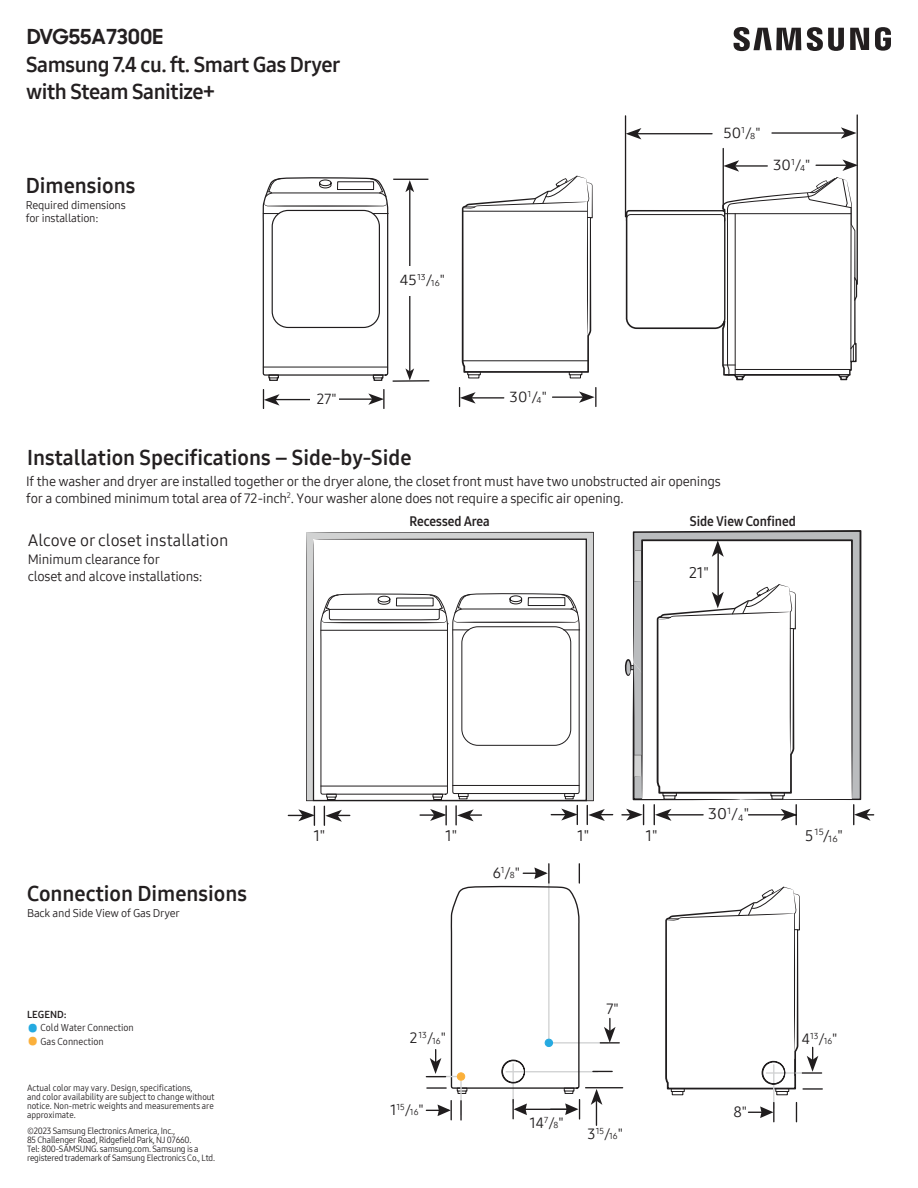
<style>
.page{position:relative;width:918px;height:1188px;background:#fff}
.page>*{position:absolute;margin:0;border:0;box-sizing:border-box;transform-origin:0 0}
.t1{font:21px "Samsung One 700";color:#231f20}
.t2{font:21px/27px "Samsung One 700";letter-spacing:-.02em;color:#231f20}
.t3{font:700 21px "Samsung Sharp Sans";color:#231f20}
.t4{font:16.8px "Myriad Pro";letter-spacing:-.005em;color:#040503}
.t5{font:16.5px "Samsung One 400";color:#231f20}
.t6{font:15.3px "Samsung One 400";color:#201d1e}
.t7{font:15.3px "Samsung One 400";color:#201d1e;scale:1.07 1}
.t8{font:14.85px "Samsung One 400";color:#201d1e}
.t9{font:14.85px "Samsung One 400";color:#201d1e;scale:1.07 1}
.t10{font:14.55px "Samsung One 400";color:#201d1e;scale:1.07 1}
.t11{font:14.55px "Samsung One 400";color:#201d1e}
.t12{font:13.5px/16.5px "Samsung One 400";letter-spacing:-.02em;color:#231f20}
.t13{font:13.5px "Samsung One 700 C";color:#231f20}
.t14{font:11.25px/12.8px "Samsung One 400";letter-spacing:-.02em;color:#231f20}
.t15{font:9.9px "Samsung One 400 C";color:#231f20}
.t16{font:9.9px "Samsung One 700";color:#231f20}
.t17{font:9px/9px "Samsung One 400 C";letter-spacing:-.02em;color:#231f20}
.t18{font:9px/9px "Samsung One 400 C";color:#231f20}
.t19{font:9px "Samsung One 400";color:#201d1e;scale:1.07 1}
.t20{font:8.7px "Samsung One 400";color:#201d1e}
.s1{font-size:26.55px;color:#24aae1}
.s2{font-size:26.55px;color:#fbb03b}
.s3{font-size:8.7px}
.s4{font-size:15.3px}
.s5{font-size:14.85px}
</style>
<div class="page">
<svg style="left:734px;top:27px;width:157px;height:24px"></svg>
<svg style="left:633px;top:530px;width:228px;height:270px;background:#9e9fa1"></svg>
<svg style="left:641px;top:539px;width:212px;height:260px"></svg>
<svg style="left:306px;top:532px;width:288px;height:269px;background:#bcbdbd"></svg>
<svg style="left:313px;top:539px;width:274px;height:262px"></svg>
<svg style="left:587px;top:805px;width:26px;height:19px"></svg>
<svg style="left:853px;top:805px;width:21px;height:20px"></svg>
<svg style="left:288px;top:593px;width:293px;height:232px"></svg>
<div style="left:461px;top:626px;width:110px;height:120px;border:1px solid #201d1e;border-radius:16px"></div>
<svg style="left:622px;top:540px;width:175px;height:285px"></svg>
<hr style="left:512px;top:1064px;width:2px;height:39px;background:#d1d2d3">
<hr style="left:516px;top:1109px;width:53px;height:1px;background:#201d1e">
<svg style="left:551px;top:1100px;width:29px;height:19px"></svg>
<svg style="left:512px;top:1100px;width:15px;height:19px"></svg>
<svg style="left:591px;top:1089px;width:11px;height:36px"></svg>
<hr style="left:548px;top:1042px;width:60px;height:2px;background:#d1d2d3">
<hr style="left:609px;top:1018px;width:2px;height:20px;background:#201d1e">
<svg style="left:600px;top:1027px;width:19px;height:17px"></svg>
<hr style="left:506px;top:1071px;width:92px;height:1px;background:#d1d2d3">
<hr style="left:460px;top:1081px;width:2px;height:34px;background:#d1d2d3">
<svg style="left:426px;top:1101px;width:26px;height:19px"></svg>
<svg style="left:460px;top:1101px;width:2px;height:19px"></svg>
<svg style="left:426px;top:864px;width:154px;height:230px"></svg>
<div style="left:457px;top:1073px;width:8px;height:7px;background:#fbb03a;border-radius:50%"></div>
<div style="left:457px;top:1073px;width:8px;height:7px;border:1px solid #fbb03a;border-radius:50%"></div>
<hr style="left:586px;top:1087px;width:37px;height:1px;background:#201d1e">
<svg style="left:593px;top:1071px;width:19px;height:1px"></svg>
<hr style="left:773px;top:1065px;width:1px;height:43px;background:#d1d2d3">
<svg style="left:796px;top:1103px;width:1px;height:19px"></svg>
<svg style="left:748px;top:1103px;width:26px;height:19px"></svg>
<svg style="left:665px;top:887px;width:157px;height:209px"></svg>
<svg style="left:262px;top:177px;width:127px;height:204px"></svg>
<div style="left:272px;top:210px;width:108px;height:118px;border:1px solid #201d1e;border-radius:16px"></div>
<hr style="left:333px;top:398px;width:46px;height:2px;background:#201d1e">
<svg style="left:368px;top:390px;width:17px;height:18px"></svg>
<svg style="left:263px;top:390px;width:17px;height:18px"></svg>
<hr style="left:393px;top:179px;width:35px;height:1px;background:#201d1e">
<hr style="left:393px;top:380px;width:36px;height:2px;background:#201d1e">
<hr style="left:270px;top:399px;width:47px;height:1px;background:#201d1e">
<hr style="left:409px;top:187px;width:1px;height:186px;background:#201d1e">
<svg style="left:405px;top:180px;width:9px;height:12px"></svg>
<svg style="left:405px;top:368px;width:9px;height:12px"></svg>
<div style="left:311px;top:385px;width:28px;height:28px;background:#fff"></div>
<div style="left:391px;top:271px;width:44px;height:25px;background:#fff"></div>
<div style="left:395px;top:266px;width:44px;height:24px;background:#fff"></div>
<svg style="left:462px;top:176px;width:131px;height:203px"></svg>
<hr style="left:463px;top:397px;width:41px;height:2px;background:#201d1e">
<hr style="left:553px;top:396px;width:38px;height:2px;background:#201d1e">
<svg style="left:579px;top:388px;width:18px;height:18px"></svg>
<svg style="left:459px;top:388px;width:17px;height:18px"></svg>
<hr style="left:625px;top:116px;width:1px;height:101px;background:#201d1e">
<hr style="left:857px;top:115px;width:1px;height:169px;background:#201d1e">
<hr style="left:723px;top:148px;width:1px;height:63px;background:#201d1e">
<svg style="left:626px;top:160px;width:232px;height:217px"></svg>
<hr style="left:629px;top:133px;width:83px;height:1px;background:#201d1e">
<hr style="left:772px;top:132px;width:81px;height:2px;background:#201d1e">
<svg style="left:841px;top:127px;width:16px;height:12px"></svg>
<svg style="left:626px;top:128px;width:15px;height:11px"></svg>
<h1 class="t3" style="left:27px;top:21px;width:138px">DVG55A7300E</h1>
<h1 class="t2" style="left:26px;top:51px;width:316px">Samsung 7.4 cu. ft. Smart Gas Dryer with Steam Sanitize+</h1>
<h1 class="t1" style="left:26px;top:171px;width:111px">Dimensions</h1>
<p class="t14" style="left:26px;top:199px;width:102px">Required dimensions for installation:</p>
<p class="t11" style="left:317px;top:389px;width:21px">27"</p>
<p class="t11" style="left:323px;top:389px;width:10px">4</p>
<p class="t10" style="left:400px;top:270px;width:44px">45<sup>13</sup>/<sub>16</sub>"</p>
<p class="t10" style="left:510px;top:387px;width:36px">30<sup>1</sup>/<sub>4</sub>"</p>
<p class="t10" style="left:723px;top:123px;width:36px">50<sup>1</sup>/<sub>8</sub>"</p>
<p class="t10" style="left:773px;top:155px;width:36px">30<sup>1</sup>/<sub>4</sub>"</p>
<h1 class="t1" style="left:27px;top:444px;width:386px">Installation Specifications – Side-by-Side</h1>
<p class="t12" style="left:26px;top:473px;width:696px">If the washer and dryer are installed together or the dryer alone, the closet front must have two unobstructed air openings for a combined minimum total area of 72-inch<sup>2</sup>. Your washer alone does not require a specific air opening.</p>
<p class="t9" style="left:52px;top:480px;width:38px">30<sup>1</sup>/<sub>4</sub>"</p>
<p class="t4" style="left:566px;top:482px;width:48px">DRYER</p>
<p class="t8" style="left:618px;top:499px;width:13px">1"</p>
<p class="t13" style="left:409px;top:512px;width:82px">Recessed Area</p>
<p class="t13" style="left:690px;top:512px;width:108px">Side View Confined</p>
<p class="t11" style="left:692px;top:520px;width:20px">21"</p>
<p class="t5" style="left:28px;top:529px;width:202px">Alcove or closet installation</p>
<p class="t12" style="left:28px;top:551px;width:176px">Minimum clearance for<br>closet and alcove installations:</p>
<p class="t6" style="left:689px;top:562px;width:21px">21"</p>
<h1 class="t1" style="left:27px;top:880px;width:221px">Connection Dimensions</h1>
<p class="t14" style="left:27px;top:907px;width:154px">Back and Side View of Gas Dryer</p>
<p class="t16" style="left:27px;top:1008px;width:41px">LEGEND:</p>
<p class="t15" style="left:27px;top:1021px;width:108px"><span class="s1">•</span> Cold Water Connection</p>
<p class="t15" style="left:27px;top:1034px;width:78px"><span class="s2">•</span> Gas Connection</p>
<p class="t18" style="left:27px;top:1083px;width:189px">Actual color may vary. Design, specifications,<br>and color availability are subject to change without notice. Non-metric weights and measurements are approximate.</p>
<p class="t17" style="left:27px;top:1126px;width:190px">©2023 Samsung Electronics America, Inc.,<br>85 Challenger Road, Ridgefield Park, NJ 07660.<br>Tel: 800-SAMSUNG. samsung.com. Samsung is a registered trademark of Samsung Electronics Co., Ltd.</p>
<p class="t6" style="left:313px;top:825px;width:13px">1"</p>
<p class="t6" style="left:445px;top:825px;width:13px">1"</p>
<p class="t8" style="left:493px;top:863px;width:29px">6<sup>1</sup>/<span class="s3">8</span>"</p>
<p class="t7" style="left:708px;top:804px;width:40px">30<sup>1</sup>/<sub>4</sub>"</p>
<p class="t6" style="left:577px;top:825px;width:13px">1"</p>
<p class="t6" style="left:646px;top:825px;width:13px">1"</p>
<p class="t19" style="left:805px;top:829px;width:37px"><span class="s4">5</span>15<span class="s4">/</span>16<span class="s4">"</span></p>
<p class="t20" style="left:410px;top:1032px;width:38px"><span class="s5">2</span>13<span class="s5">/</span>16<span class="s5">"</span></p>
<p class="t20" style="left:390px;top:1104px;width:35px"><span class="s5">1</span>15<span class="s5">/</span>16<span class="s5">"</span></p>
<p class="t8" style="left:606px;top:998px;width:14px">7"</p>
<p class="t8" style="left:530px;top:1113px;width:36px">14<sup>7</sup>/<span class="s3">8</span>"</p>
<p class="t8" style="left:509px;top:1115px;width:36px">14<sup>7</sup>/<span class="s3">8</span>"</p>
<p class="t20" style="left:588px;top:1128px;width:37px"><span class="s5">3</span>15<span class="s5">/</span>16<span class="s5">"</span></p>
<p class="t20" style="left:567px;top:1129px;width:37px"><span class="s5">3</span>15<span class="s5">/</span>16<span class="s5">"</span></p>
<p class="t8" style="left:733px;top:1102px;width:15px">8"</p>
<p class="t20" style="left:802px;top:1032px;width:37px"><span class="s5">4</span>13<span class="s5">/</span>16<span class="s5">"</span></p>
</div>
